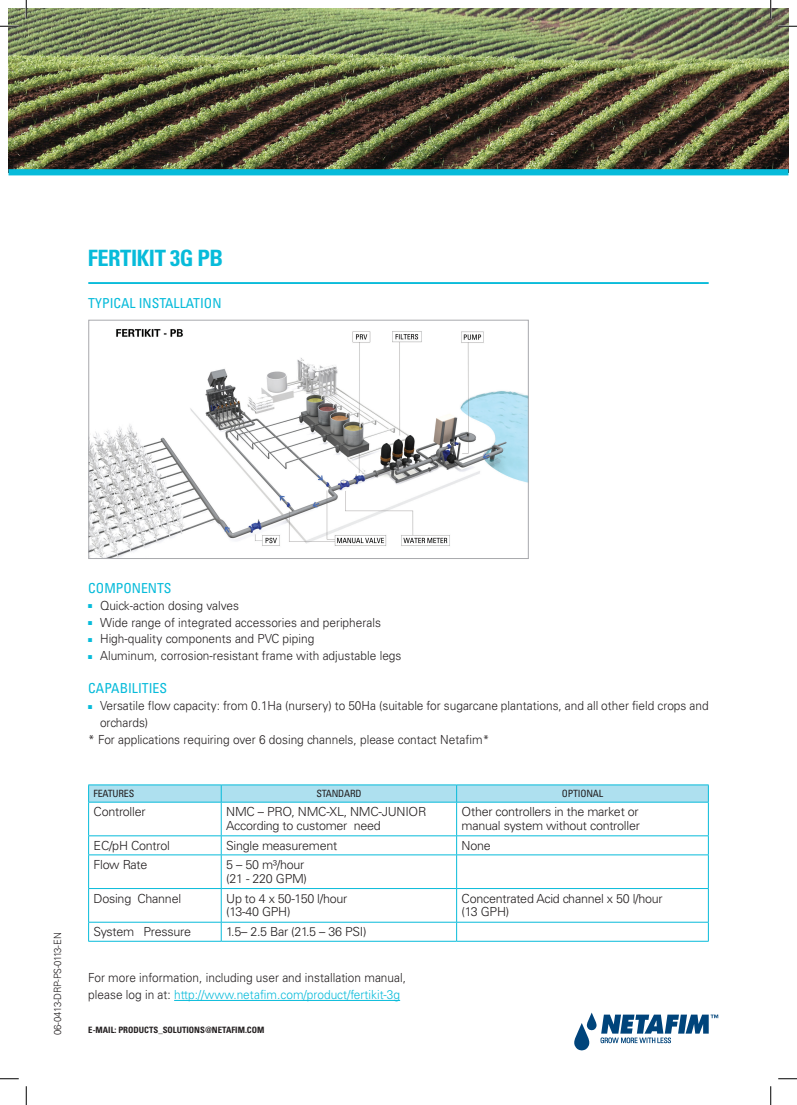
<style>
.page{position:relative;width:797px;height:1105px;background:#fff}
.page>*{position:absolute;margin:0;border:0;box-sizing:border-box;transform-origin:0 0}
.t1{font:700 condensed 22.5px "Univers LT Std";letter-spacing:-.02em;color:#07bbda}
.t2{font:condensed 13.75px "Univers LT Std";color:#07bbda}
.t3{font:300 12.5px/16.9px "Univers LT Std";color:#231f20;scale:.95 1}
.t4{font:300 12.5px/13.8px "Univers LT Std";letter-spacing:-.02em;color:#231f20}
.t5{font:300 12.5px "Univers LT Std";color:#231f20}
.t6{font:condensed 10px "Univers LT Std";letter-spacing:-.02em;color:#231f20}
.t7{font:300 10px "Univers LT Std";letter-spacing:-.02em;color:#231f20;scale:.95 1}
.t8{font:700 condensed 8.75px "Univers LT Std";color:#231f20}
.t9{font:5.62px "Zapf Dingbats ITC";color:#07bbda;scale:.95 1}
.s1{color:#07bbda}
</style>
<div class="page">
<img style="left:88px;top:319px;width:441px;height:240px">
<img style="left:9px;top:9px;width:779px;height:160px">
<div style="left:88px;top:320px;width:440px;height:239px;border:1px solid #a8a9ad"></div>
<div style="left:9px;top:169px;width:779px;height:6px;background:#07bbda"></div>
<hr style="left:88px;top:282px;width:620px;height:2px;background:#07bbda">
<svg style="left:574px;top:1012px;width:144px;height:38px"></svg>
<hr style="left:88px;top:802px;width:1px;height:33px;background:#07bbda">
<hr style="left:221px;top:802px;width:1px;height:33px;background:#07bbda">
<hr style="left:456px;top:802px;width:1px;height:33px;background:#07bbda">
<hr style="left:708px;top:802px;width:1px;height:33px;background:#07bbda">
<hr style="left:88px;top:835px;width:133px;height:1px;background:#07bbda">
<svg style="left:88px;top:836px;width:1px;height:18px"></svg>
<hr style="left:221px;top:835px;width:235px;height:1px;background:#07bbda">
<svg style="left:221px;top:836px;width:1px;height:18px"></svg>
<hr style="left:456px;top:835px;width:252px;height:1px;background:#07bbda">
<svg style="left:456px;top:836px;width:1px;height:18px"></svg>
<svg style="left:708px;top:836px;width:1px;height:18px"></svg>
<hr style="left:88px;top:854px;width:133px;height:1px;background:#07bbda">
<hr style="left:88px;top:855px;width:1px;height:33px;background:#07bbda">
<hr style="left:221px;top:854px;width:235px;height:1px;background:#07bbda">
<hr style="left:221px;top:855px;width:1px;height:33px;background:#07bbda">
<hr style="left:456px;top:854px;width:252px;height:1px;background:#07bbda">
<hr style="left:456px;top:855px;width:1px;height:33px;background:#07bbda">
<hr style="left:708px;top:855px;width:1px;height:33px;background:#07bbda">
<hr style="left:88px;top:888px;width:133px;height:1px;background:#07bbda">
<hr style="left:88px;top:889px;width:1px;height:33px;background:#07bbda">
<svg style="left:88px;top:923px;width:1px;height:18px"></svg>
<hr style="left:88px;top:941px;width:133px;height:1px;background:#07bbda">
<hr style="left:221px;top:888px;width:235px;height:1px;background:#07bbda">
<hr style="left:221px;top:889px;width:1px;height:33px;background:#07bbda">
<svg style="left:221px;top:923px;width:1px;height:18px"></svg>
<hr style="left:221px;top:941px;width:235px;height:1px;background:#07bbda">
<hr style="left:456px;top:888px;width:252px;height:1px;background:#07bbda">
<hr style="left:456px;top:889px;width:1px;height:33px;background:#07bbda">
<svg style="left:456px;top:923px;width:1px;height:18px"></svg>
<hr style="left:456px;top:941px;width:252px;height:1px;background:#07bbda">
<hr style="left:708px;top:889px;width:1px;height:33px;background:#07bbda">
<svg style="left:708px;top:922px;width:1px;height:19px"></svg>
<hr style="left:88px;top:922px;width:133px;height:1px;background:#07bbda">
<hr style="left:221px;top:922px;width:235px;height:1px;background:#07bbda">
<hr style="left:456px;top:922px;width:252px;height:1px;background:#07bbda">
<hr style="left:88px;top:802px;width:133px;height:1px;background:#07bbda">
<hr style="left:221px;top:802px;width:235px;height:1px;background:#07bbda">
<hr style="left:456px;top:802px;width:252px;height:1px;background:#07bbda">
<svg style="left:88px;top:785px;width:621px;height:17px;background:#a5deed"></svg>
<hr style="left:174px;top:1000px;width:226px;height:1px;background:#07bbda">
<svg style="left:0;top:25px;width:19px;height:2px"></svg>
<svg style="left:778px;top:25px;width:19px;height:2px"></svg>
<svg style="left:0;top:1078px;width:19px;height:1px"></svg>
<svg style="left:778px;top:1078px;width:19px;height:1px"></svg>
<svg style="left:25px;top:0;width:2px;height:19px"></svg>
<svg style="left:25px;top:1086px;width:2px;height:19px"></svg>
<svg style="left:770px;top:0;width:1px;height:19px"></svg>
<svg style="left:770px;top:1086px;width:1px;height:19px"></svg>
<h1 class="t1" style="left:88px;top:245px;width:137px">FERTIKIT G3 PB</h1>
<p class="t2" style="left:88px;top:295px;width:29px">TYPICAL</p>
<p class="t2" style="left:139px;top:295px;width:12px">INSTALLATION</p>
<p class="t7" style="left:52px;top:1035px;width:109px;rotate:-90deg">06-0413-DRP-PS-0113-EN</p>
<p class="t2" style="left:88px;top:579px;width:85px">COMPONENTS</p>
<p class="t3" style="left:100px;top:597px;width:148px">Quick-action dosing valves</p>
<p class="t9" style="left:88px;top:604px;width:6px">■</p>
<p class="t3" style="left:100px;top:614px;width:297px">Wide range of integrated accessories and peripherals</p>
<p class="t9" style="left:88px;top:621px;width:6px">■</p>
<p class="t9" style="left:88px;top:638px;width:6px">■</p>
<p class="t3" style="left:100px;top:631px;width:227px">High-quality components and PVC piping</p>
<p class="t3" style="left:100px;top:647px;width:319px">Aluminum, corrosion-resistant frame with adjustable legs</p>
<p class="t9" style="left:88px;top:654px;width:6px">■</p>
<p class="t2" style="left:88px;top:680px;width:80px">CAPABILITIES</p>
<p class="t3" style="left:100px;top:697px;width:642px">Versatile flow capacity: from 0.1Ha (nursery) to 50Ha (suitable for sugarcane plantations, and all other field crops and</p>
<p class="t9" style="left:88px;top:704px;width:6px">■</p>
<p class="t3" style="left:88px;top:714px;width:423px;text-indent:12px">orchards(<br>* For applications requiring over 6 dosing channels, please contact Netafim*</p>
<p class="t6" style="left:94px;top:787px;width:42px">FEATURES</p>
<p class="t4" style="left:94px;top:805px;width:53px">Controller</p>
<p class="t4" style="left:94px;top:838px;width:78px">EC/pH Control</p>
<p class="t4" style="left:94px;top:858px;width:55px">Flow Rate</p>
<p class="t4" style="left:137px;top:891px;width:45px">Channel</p>
<p class="t5" style="left:94px;top:891px;width:39px">Dosing</p>
<p class="t6" style="left:316px;top:787px;width:47px">STANDARD</p>
<p class="t4" style="left:226px;top:805px;width:202px">NMC – PRO, NMC-XL, NMC-JUNIOR</p>
<p class="t4" style="left:226px;top:819px;width:123px">According to customer</p>
<p class="t5" style="left:354px;top:818px;width:29px">need</p>
<p class="t4" style="left:226px;top:838px;width:113px">Single measurement</p>
<p class="t5" style="left:226px;top:857px;width:80px">5 – 50 m³/hour</p>
<p class="t4" style="left:226px;top:868px;width:123px;line-height:19.9px">(21 - 220 GPM(<br>Up to x4 50-150 /l hour</p>
<p class="t5" style="left:226px;top:904px;width:66px">(13-40 GPH(</p>
<p class="t5" style="left:94px;top:924px;width:42px">System</p>
<p class="t3" style="left:88px;top:969px;width:336px">For more information, including user and installation manual, please log in at: <span class="s1">http://www.netafim.com/product/fertikit-3g</span></p>
<p class="t4" style="left:226px;top:925px;width:142px">1.5– 2.5 Bar (21.5 – 36 PSI(</p>
<p class="t4" style="left:144px;top:925px;width:49px">Pressure</p>
<p class="t8" style="left:88px;top:1025px;width:178px">-E MAIL: PRODUCTS_SOLUTIONS@NETAFIM.COM</p>
<p class="t6" style="left:562px;top:787px;width:43px">OPTIONAL</p>
<p class="t4" style="left:461px;top:805px;width:180px">Other controllers in the market or manual system without controller</p>
<p class="t5" style="left:461px;top:838px;width:31px">None</p>
<p class="t4" style="left:461px;top:891px;width:203px">Concentrated Acid channel x 50 /l hour (13 GPH(</p>
</div>
